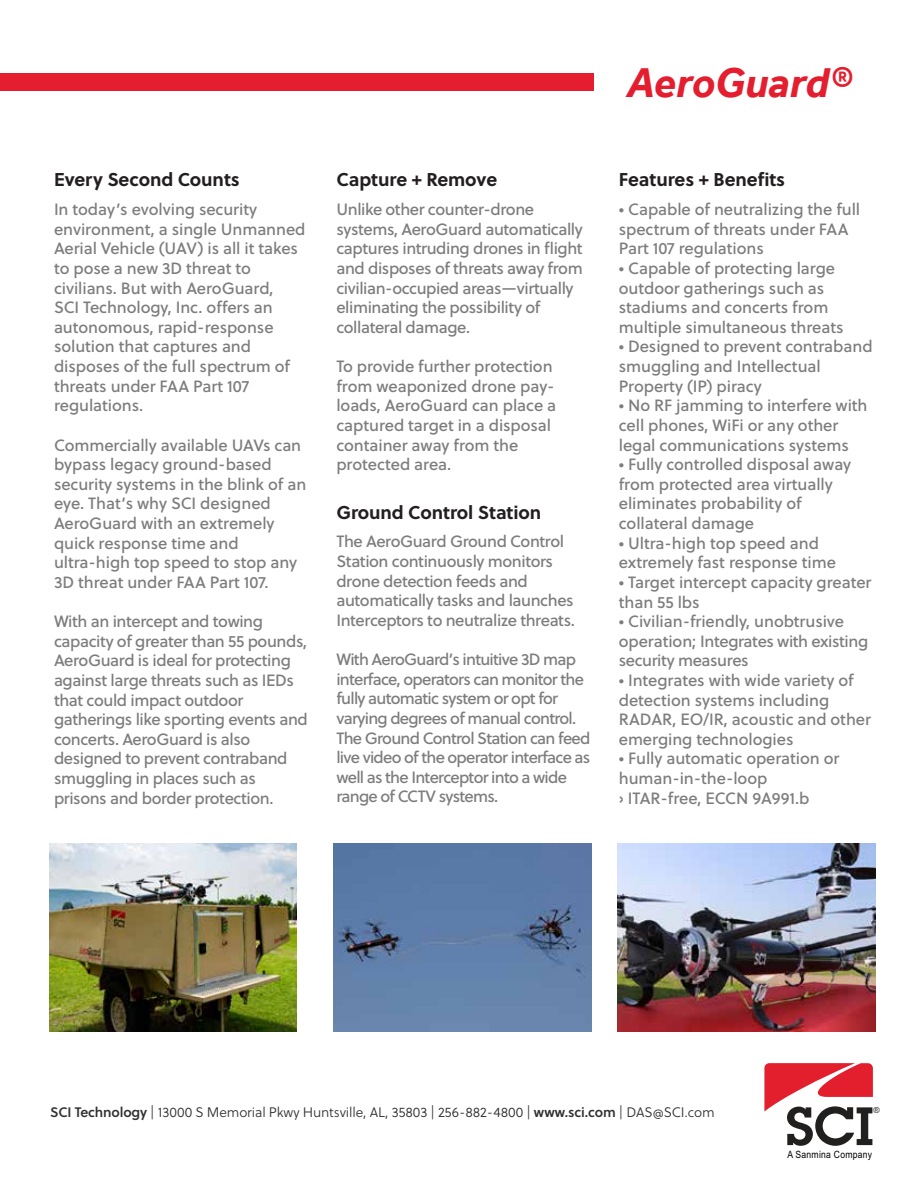
<style>
.page{position:relative;width:918px;height:1188px;background:#fff}
.page>*{position:absolute;margin:0;border:0;box-sizing:border-box;transform-origin:0 0}
.t1{font:italic 700 42.9px "Effra";letter-spacing:-.005em;color:#e41e2e}
.t2{font:700 18.6px "Soleil";letter-spacing:-.005em;color:#231f20}
.t3{font:16.35px/19.6px "Soleil Bk";letter-spacing:-.005em;color:#7e7d7e}
.t4{font:16.35px/19.6px "Soleil Bk";letter-spacing:-.025em;color:#7e7d7e}
.t5{font:16.35px/19.6px "Soleil Bk";letter-spacing:-.045em;color:#7e7d7e}
.t6{font:13.8px "Soleil Lt";letter-spacing:-.01em;color:#30302f}
.t7{font:10.05px "Arial Narrow";letter-spacing:.025em;color:#000;scale:1.04 1}
.t8{font:8.4px "Arial";color:#221f1f}
.s1{font-family:"Soleil Sb"}
</style>
<div class="page">
<img style="left:50px;top:844px;width:247px;height:188px">
<img style="left:618px;top:844px;width:258px;height:187px">
<div style="left:0;top:73px;width:593px;height:18px;background:#e41e2e"></div>
<img style="left:334px;top:844px;width:258px;height:187px">
<svg style="left:764px;top:1063px;width:109px;height:83px"></svg>
<h1 class="t1" style="left:627px;top:57px;width:231px">AeroGuard®</h1>
<p class="t2" style="left:54px;top:165px;width:187px">Every Second Counts</p>
<p class="t3" style="left:54px;top:199px;width:253px">In today’s evolving security environment, a single Unmanned<br>Aerial Vehicle (UAV) is all it takes to pose a new 3D threat to civilians. But with AeroGuard,<br>SCI Technology, Inc. offers an autonomous, rapid-response solution that captures and disposes of the full spectrum of threats under FAA Part 107 regulations.</p>
<p class="t3" style="left:54px;top:434px;width:254px">Commercially available UAVs can bypass legacy ground-based security systems in the blink of an eye. That’s why SCI designed<br>AeroGuard with an extremely quick response time and ultra-high top speed to stop any<br>3D threat under FAA Part 107.</p>
<p class="t4" style="left:54px;top:611px;width:255px">With an intercept and towing capacity of greater than 55 pounds,<br>AeroGuard is ideal for protecting against large threats such as IEDs that could impact outdoor gatherings like sporting events and concerts. AeroGuard is also designed to prevent contraband smuggling in places such as prisons and border protection.</p>
<p class="t2" style="left:336px;top:165px;width:162px">Capture + Remove</p>
<p class="t4" style="left:336px;top:199px;width:248px">Unlike other counter-drone systems, AeroGuard automatically captures intruding drones in flight and disposes of threats away from civilian-occupied areas—virtually eliminating the possibility of collateral damage.</p>
<p class="t3" style="left:336px;top:356px;width:221px">To provide further protection from weaponized drone pay&shy;loads, AeroGuard can place a captured target in a disposal container away from the protected area.</p>
<p class="t2" style="left:336px;top:498px;width:206px">Ground Control Station</p>
<p class="t4" style="left:336px;top:531px;width:240px">The AeroGuard Ground Control<br>Station continuously monitors drone detection feeds and automatically tasks and launches<br>Interceptors to neutralize threats.</p>
<p class="t5" style="left:336px;top:649px;width:255px">With AeroGuard’s intuitive 3D map interface, operators can monitor the fully automatic system or opt for varying degrees of manual control.<br>The Ground Control Station can feed live video of the operator interface as well as the Interceptor into a wide range of CCTV systems.</p>
<p class="t2" style="left:619px;top:165px;width:168px">Features + Benefits</p>
<p class="t3" style="left:619px;top:199px;width:243px">• Capable of neutralizing the full spectrum of threats under FAA<br>Part 107 regulations</p>
<p class="t3" style="left:619px;top:258px;width:226px">• Capable of protecting large outdoor gatherings such as stadiums and concerts from multiple simultaneous threats</p>
<p class="t3" style="left:619px;top:336px;width:255px">• Designed to prevent contraband smuggling and Intellectual<br>Property (IP) piracy</p>
<p class="t3" style="left:619px;top:395px;width:250px">• No RF jamming to interfere with cell phones, WiFi or any other legal communications systems</p>
<p class="t3" style="left:619px;top:454px;width:234px">• Fully controlled disposal away from protected area virtually eliminates probability of collateral damage</p>
<p class="t3" style="left:619px;top:532px;width:219px">• Ultra-high top speed and extremely fast response time</p>
<p class="t3" style="left:619px;top:572px;width:254px">• Target intercept capacity greater than 55 lbs</p>
<p class="t3" style="left:619px;top:611px;width:251px">• Civilian-friendly, unobtrusive operation; Integrates with existing security measures</p>
<p class="t3" style="left:619px;top:670px;width:254px">• Integrates with wide variety of detection systems including<br>RADAR, EO/IR, acoustic and other emerging technologies</p>
<p class="t3" style="left:619px;top:748px;width:222px">• Fully automatic operation or human-in-the-loop<br>› ITAR-free, ECCN 9A991.b</p>
<p class="t6" style="left:50px;top:1103px;width:666px"><span class="s1">SCI Technology</span> | 13000 S Memorial Pkwy Huntsville , AL, 35803 | 256-882-4800 | <span class="s1">www.sci.com</span> | DAS@SCI.com</p>
<p class="t8" style="left:874px;top:1105px;width:8px">®</p>
<p class="t7" style="left:787px;top:1147px;width:83px">A Sanmina Company</p>
</div>
